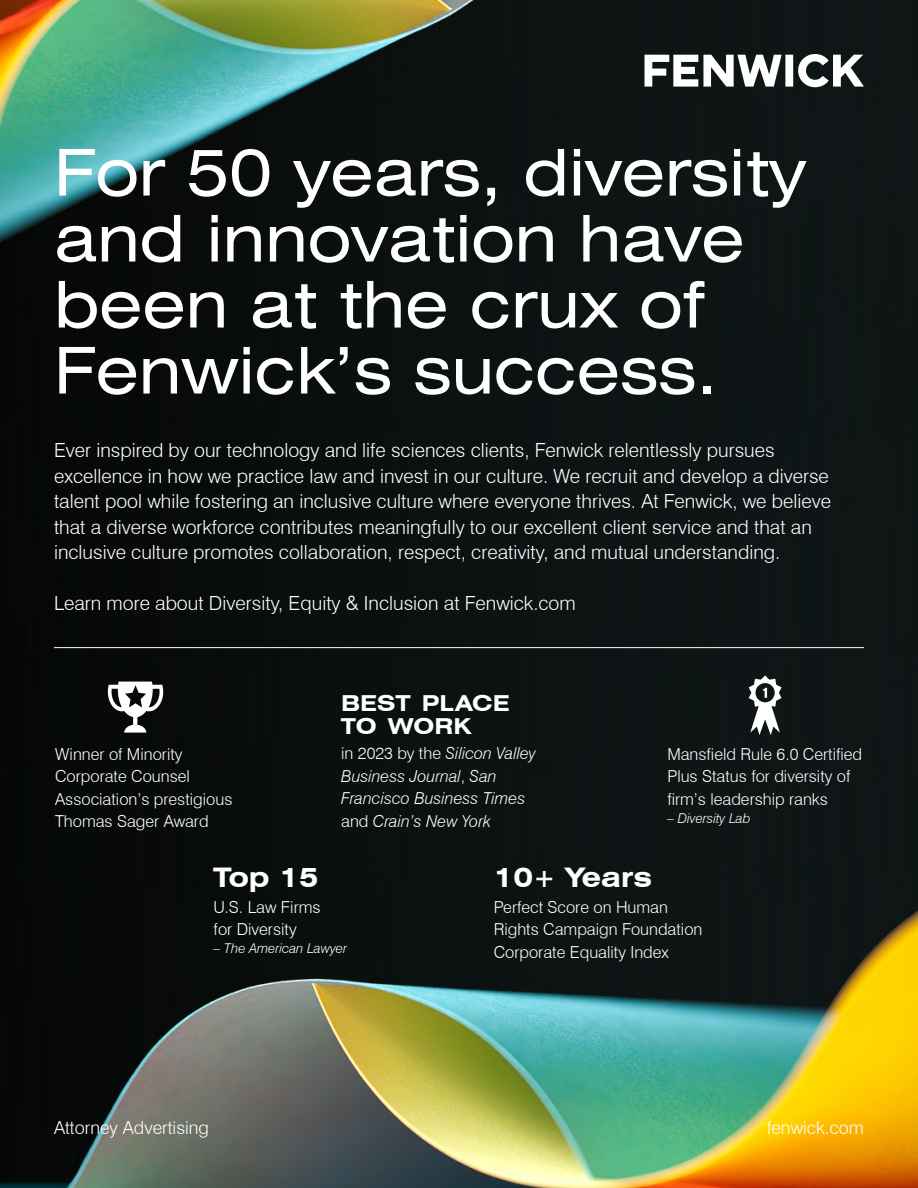
<style>
.page{position:relative;width:918px;height:1188px;background:#fff}
.page>*{position:absolute;margin:0;border:0;box-sizing:border-box;transform-origin:0 0}
.t1{font:expanded 64.5px/66px "Swiss 721 BT";color:#fff}
.Body_copy{font:700 expanded 27px "Swiss 721 BT";color:#fff}
.Body_copy-2{font:700 expanded 22.05px/22.5px "Swiss 721 BT";color:#fff}
.Body_copy-3{font:300 19.5px/25.5px "Swiss 721 BT";color:#fff}
.Attorney_Advertising{font:300 18px "Swiss 721 BT";color:#fff}
.fenwick_com{font:300 18px "Swiss 721 BT";color:#fff}
.Body_copy-4{font:300 16.5px/22.5px "Swiss 721 BT";color:#fff}
.Body_copy-5{font:italic 300 16.5px/22.5px "Swiss 721 BT";color:#fff}
.Body_copy-6{font:italic 300 13.5px "Swiss 721 BT";color:#fff}
.s1{font-style:normal}
</style>
<div class="page">
<img style="left:0;top:0;width:918px;height:1188px">
<svg style="left:645px;top:54px;width:219px;height:33px"></svg>
<hr style="left:54px;top:647px;width:810px;height:1px;background:#fff">
<svg style="left:108px;top:682px;width:55px;height:51px"></svg>
<svg style="left:749px;top:675px;width:33px;height:60px"></svg>
<p class="t1" style="left:54px;top:139px;width:753px">For 50 years, diversity and innovation have been at the crux of<br>Fenwick’s success.</p>
<p class="Body_copy-3" style="left:54px;top:437px;width:779px">Ever inspired by our technology and life sciences clients, Fenwick relentlessly pursues excellence in how we practice law and invest in our culture. We recruit and develop a diverse talent pool while fostering an inclusive culture where everyone thrives. At Fenwick, we believe that a diverse workforce contributes meaningfully to our excellent client service and that an inclusive culture promotes collaboration, respect, creativity, and mutual understanding.</p>
<p class="Body_copy-3" style="left:54px;top:590px;width:523px">Learn more about Diversity, Equity &amp; Inclusion at Fenwick.com</p>
<p class="Body_copy-2" style="left:341px;top:692px;width:170px">BEST PLACE<br>TO WORK</p>
<p class="Body_copy-5" style="left:341px;top:742px;width:196px"><span class="s1">in 2023 by the</span> Silicon Valley<br>Business Journal<span class="s1">,</span> San<br>Francisco Business Times <span class="s1">and</span> Crain’s New York</p>
<p class="Body_copy-4" style="left:55px;top:742px;width:179px">Winner of Minority<br>Corporate Counsel<br>Association’s prestigious<br>Thomas Sager Award</p>
<p class="Body_copy-4" style="left:667px;top:742px;width:196px">Mansfield Rule 6.0 Certified<br>Plus Status for diversity of firm’s leadership ranks</p>
<p class="Body_copy-6" style="left:667px;top:810px;width:85px">– Diversity Lab</p>
<p class="Body_copy" style="left:214px;top:861px;width:107px">Top 15</p>
<p class="Body_copy-4" style="left:214px;top:895px;width:109px">U.S. Law Firms for Diversity</p>
<p class="Body_copy-6" style="left:214px;top:940px;width:135px">– The American Lawyer</p>
<p class="Body_copy" style="left:494px;top:861px;width:160px">10+ Years</p>
<p class="Body_copy-4" style="left:494px;top:895px;width:210px">Perfect Score on Human<br>Rights Campaign Foundation<br>Corporate Equality Index</p>
<p class="Attorney_Advertising" style="left:54px;top:1117px;width:157px">Attorney Advertising</p>
<p class="fenwick_com" style="left:767px;top:1117px;width:99px">fenwick.com</p>
</div>
